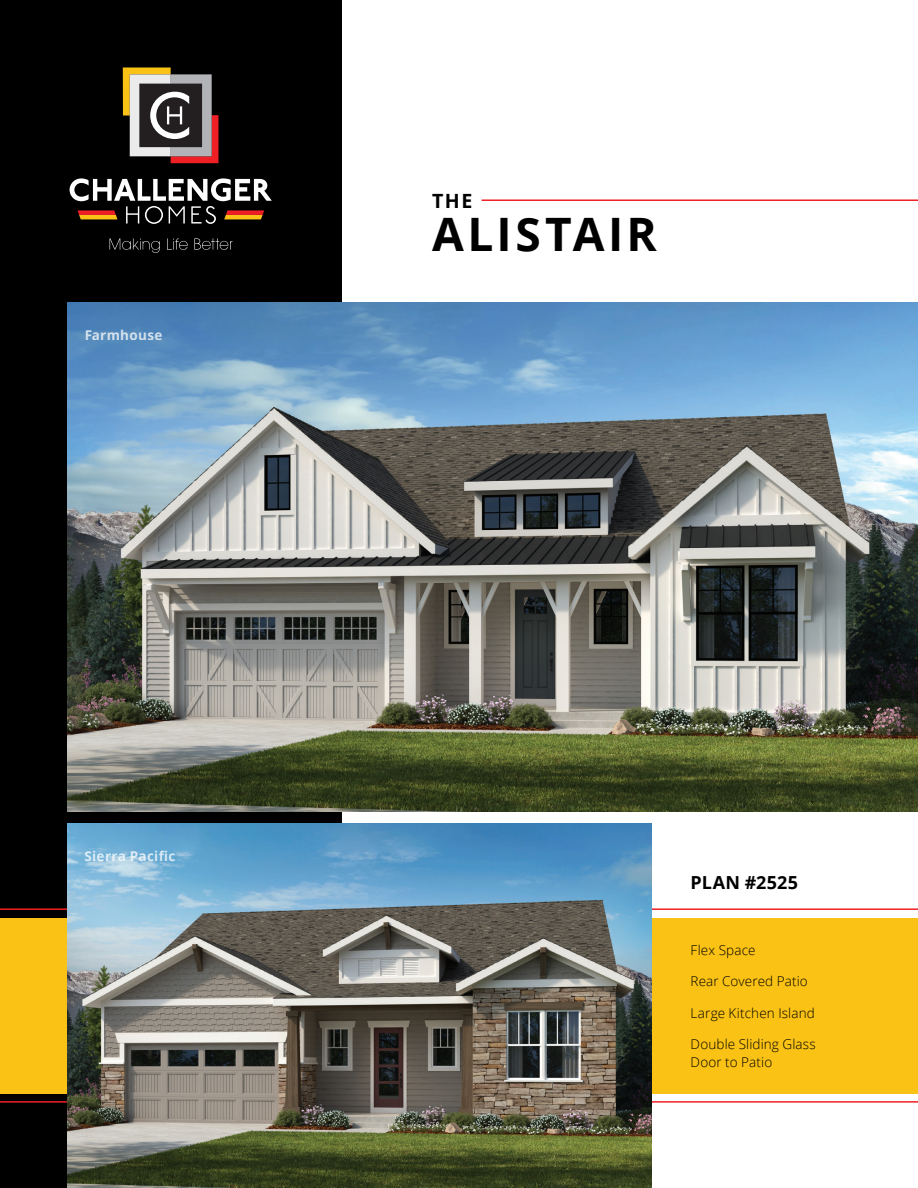
<style>
.page{position:relative;width:918px;height:1188px;background:#fff}
.page>*{position:absolute;margin:0;border:0;box-sizing:border-box;transform-origin:0 0}
.t1{font:700 46.05px "Open Sans";letter-spacing:.08em;color:#000001}
.t2{font:700 19.65px "Open Sans";color:#000001}
.t3{font:700 18px "Open Sans";letter-spacing:.015em;color:#000001}
.t4{font:300 13.5px/18px "Open Sans";letter-spacing:.01em;color:#000001}
.t5{font:700 13.5px "Open Sans";letter-spacing:.025em;color:#fff}
</style>
<div class="page">
<div style="left:0;top:0;width:341px;height:1188px;background:#000001"></div>
<svg style="left:70px;top:178px;width:202px;height:46px"></svg>
<svg style="left:123px;top:68px;width:95px;height:95px;background:#7c6b61"></svg>
<svg style="left:110px;top:238px;width:50px;height:15px"></svg>
<svg style="left:167px;top:238px;width:21px;height:12px"></svg>
<svg style="left:194px;top:238px;width:38px;height:12px"></svg>
<img style="left:68px;top:302px;width:850px;height:509px">
<hr style="left:0;top:908px;width:918px;height:2px;background:#ee2026">
<div style="left:0;top:918px;width:918px;height:176px;background:#fac215"></div>
<hr style="left:0;top:1101px;width:918px;height:2px;background:#ee2026">
<img style="left:68px;top:823px;width:583px;height:365px">
<hr style="left:482px;top:199px;width:436px;height:2px;background:#ee2026">
<p class="t5" style="left:84px;top:325px;width:80px">Farmhouse</p>
<p class="t5" style="left:84px;top:847px;width:93px">Sierra Pacific</p>
<h2 class="t2" style="left:432px;top:187px;width:42px">THE</h2>
<h1 class="t1" style="left:432px;top:202px;width:226px">ALISTAIR</h1>
<h3 class="t3" style="left:691px;top:869px;width:109px">PLAN #2525</h3>
<p class="t4" style="left:691px;top:940px;width:67px">Flex Space</p>
<p class="t4" style="left:691px;top:972px;width:119px">Rear Covered Patio</p>
<p class="t4" style="left:691px;top:1003px;width:126px">Large Kitchen Island</p>
<p class="t4" style="left:691px;top:1035px;width:127px">Double Sliding Glass<br>Door to Patio</p>
</div>
